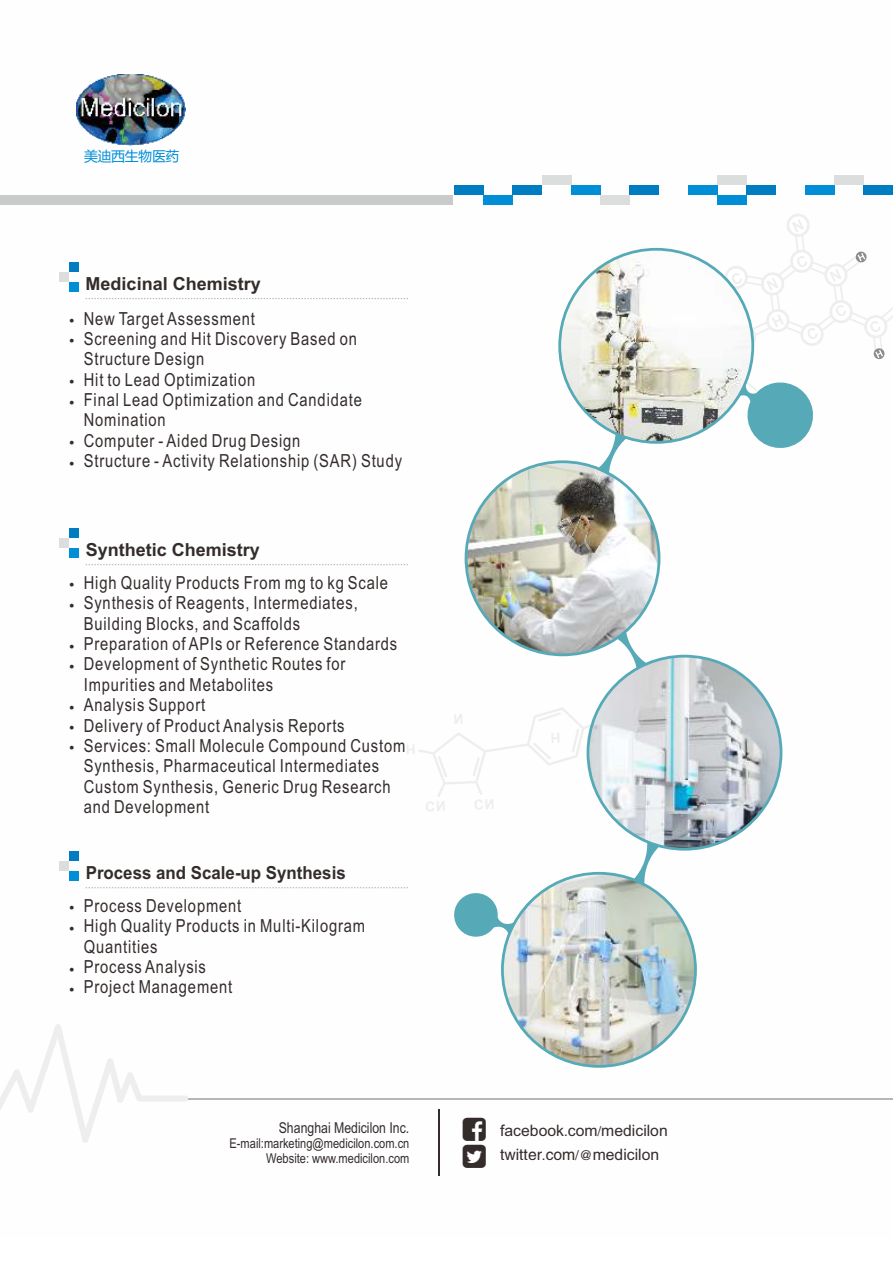
<style>
.page{position:relative;width:893px;height:1263px;background:#fff}
.page>*{position:absolute;margin:0;border:0;box-sizing:border-box;transform-origin:0 0}
.t1{font:18px/20.4px "Arial Narrow";letter-spacing:.045em;color:#332c2b}
.t2{font:700 18px "Arial";color:#332c2b}
.t3{font:700 18px "Arial";color:#332c2b;scale:.94 1}
.t4{font:15.75px "Arial";color:#332c2b}
.t5{font:15.75px "FZHTJW GB1 0";color:#332c2b}
.t6{font:15px "Arial Narrow";color:#332c2b}
.t7{font:13.8px "Microsoft Ya Hei";letter-spacing:-.015em;color:#008fd7}
.t8{font:13.5px/15.3px "Arial Narrow";color:#332c2b;text-align:right}
.s1{font-family:"FZHTJW GB1 0";font-size:13.5px}
.s2{font-size:13.5px}
.s3{font-family:"Arial"}
</style>
<div class="page">
<hr style="left:167px;top:1098px;width:725px;height:1px;background:#b6b6b7">
<svg style="left:0;top:1024px;width:188px;height:119px"></svg>
<div style="left:0;top:195px;width:453px;height:10px;background:#c9caca"></div>
<div style="left:454px;top:185px;width:29px;height:10px;background:#007cc1"></div>
<div style="left:483px;top:195px;width:30px;height:10px;background:#008fd7"></div>
<div style="left:542px;top:175px;width:29px;height:10px;background:#dcdddd"></div>
<div style="left:513px;top:185px;width:29px;height:10px;background:#007cc1"></div>
<div style="left:571px;top:185px;width:29px;height:10px;background:#008fd7"></div>
<div style="left:630px;top:185px;width:29px;height:10px;background:#007cc1"></div>
<div style="left:688px;top:185px;width:29px;height:10px;background:#008fd7"></div>
<div style="left:747px;top:185px;width:29px;height:10px;background:#007cc1"></div>
<div style="left:805px;top:185px;width:29px;height:10px;background:#008fd7"></div>
<div style="left:864px;top:185px;width:29px;height:10px;background:#007cc1"></div>
<div style="left:600px;top:195px;width:30px;height:10px;background:#dcdddd"></div>
<div style="left:717px;top:195px;width:30px;height:10px;background:#008fd7"></div>
<div style="left:717px;top:175px;width:30px;height:10px;background:#dcdddd"></div>
<div style="left:834px;top:175px;width:30px;height:10px;background:#dcdddd"></div>
<svg style="left:86px;top:298px;width:322px;height:1px"></svg>
<div style="left:69px;top:282px;width:10px;height:10px;background:#008fd7"></div>
<div style="left:69px;top:262px;width:10px;height:10px;background:#007cc1"></div>
<div style="left:59px;top:272px;width:10px;height:10px;background:#dcdddd"></div>
<svg style="left:407px;top:707px;width:199px;height:104px"></svg>
<img style="left:77px;top:75px;width:109px;height:71px">
<svg style="left:558px;top:248px;width:196px;height:196px"></svg>
<svg style="left:465px;top:460px;width:195px;height:196px"></svg>
<img style="left:467px;top:463px;width:191px;height:190px;border-radius:50%">
<svg style="left:501px;top:872px;width:196px;height:196px;background:#67b1bc"></svg>
<img style="left:504px;top:875px;width:190px;height:190px;border-radius:50%">
<div style="left:587px;top:655px;width:195px;height:196px;background:#56aab7;border-radius:50%"></div>
<svg style="left:597px;top:432px;width:30px;height:43px"></svg>
<img style="left:561px;top:251px;width:190px;height:190px;border-radius:50%">
<svg style="left:616px;top:631px;width:31px;height:39px"></svg>
<svg style="left:633px;top:841px;width:26px;height:44px"></svg>
<img style="left:589px;top:657px;width:191px;height:191px;border-radius:50%">
<svg style="left:682px;top:214px;width:210px;height:234px"></svg>
<svg style="left:454px;top:893px;width:60px;height:46px"></svg>
<div style="left:69px;top:548px;width:10px;height:10px;background:#008fd7"></div>
<div style="left:69px;top:528px;width:10px;height:10px;background:#007cc1"></div>
<div style="left:59px;top:538px;width:10px;height:10px;background:#dcdddd"></div>
<svg style="left:86px;top:564px;width:322px;height:1px"></svg>
<div style="left:69px;top:871px;width:10px;height:10px;background:#008fd7"></div>
<div style="left:69px;top:851px;width:10px;height:10px;background:#007cc1"></div>
<div style="left:59px;top:861px;width:10px;height:10px;background:#dcdddd"></div>
<svg style="left:86px;top:887px;width:322px;height:1px"></svg>
<hr style="left:439px;top:1109px;width:1px;height:67px;background:#332c2b">
<p class="t7" style="left:84px;top:150px;width:97px">美迪西生物医药</p>
<p class="t2" style="left:86px;top:277px;width:177px">Medicinal Chemistry</p>
<p class="t1" style="left:69px;top:310px;width:187px"><sub>•</sub> New Target Assessment</p>
<p class="t1" style="left:84px;top:330px;width:275px;text-indent:-15px"><sub>•</sub> Screening and Hit Discovery Based on<br>Structure Design</p>
<p class="t1" style="left:69px;top:371px;width:188px"><sub>•</sub> Hit to Lead Optimization</p>
<p class="t1" style="left:84px;top:391px;width:280px;text-indent:-15px"><sub>•</sub> Final Lead Optimization and Candidate<br>Nomination</p>
<p class="t1" style="left:69px;top:432px;width:233px"><sub>•</sub> Computer - Aided Drug Design</p>
<p class="t1" style="left:69px;top:452px;width:335px"><sub>•</sub> Structure - Activity Relationship (SAR) Study</p>
<p class="t2" style="left:86px;top:543px;width:176px">Synthetic Chemistry</p>
<p class="t1" style="left:69px;top:574px;width:321px"><sub>•</sub> High Quality Products From mg to kg Scale</p>
<p class="t1" style="left:84px;top:594px;width:276px;text-indent:-15px"><sub>•</sub> Synthesis of Reagents, Intermediates,<br>Building Blocks, and Scaffolds</p>
<p class="t1" style="left:69px;top:635px;width:330px"><sub>•</sub> Preparation of APIs or Reference Standards</p>
<p class="t1" style="left:84px;top:655px;width:263px;text-indent:-15px"><sub>•</sub> Development of Synthetic Routes for<br>Impurities and Metabolites</p>
<p class="t1" style="left:69px;top:696px;width:138px"><sub>•</sub> Analysis Support</p>
<p class="t1" style="left:84px;top:737px;width:323px;text-indent:-15px"><sub>•</sub> Services: Small Molecule Compound Custom Synthesis, Pharmaceutical Intermediates Custom Synthesis, Generic Drug Research and Development</p>
<p class="t1" style="left:69px;top:717px;width:277px"><sub>•</sub> Delivery of Product Analysis Reports</p>
<p class="t3" style="left:86px;top:866px;width:278px">Process and Scale-up Synthesis</p>
<p class="t1" style="left:69px;top:897px;width:174px"><sub>•</sub> Process Development</p>
<p class="t1" style="left:84px;top:917px;width:283px;text-indent:-15px"><sub>•</sub> High Quality Products in Multi-Kilogram<br>Quantities</p>
<p class="t1" style="left:69px;top:958px;width:138px"><sub>•</sub> Process Analysis</p>
<p class="t1" style="left:69px;top:978px;width:165px"><sub>•</sub> Project Management</p>
<p class="t6" style="left:279px;top:1121px;width:132px">Shanghai Medicilon Inc.</p>
<p class="t8" style="left:230px;top:1137px;width:181px">E-mail:marketing@medicilon.com.cn<br>Website: www.medicilon.com</p>
<p class="t4" style="left:500px;top:1125px;width:169px">facebook<span class="s1">.</span>com<span class="s1">/</span>medicilon</p>
<p class="t5" style="left:500px;top:1146px;width:161px">twitter<span class="s2">.</span>com<span class="s2">/@</span><span class="s3">medicilon</span></p>
</div>
